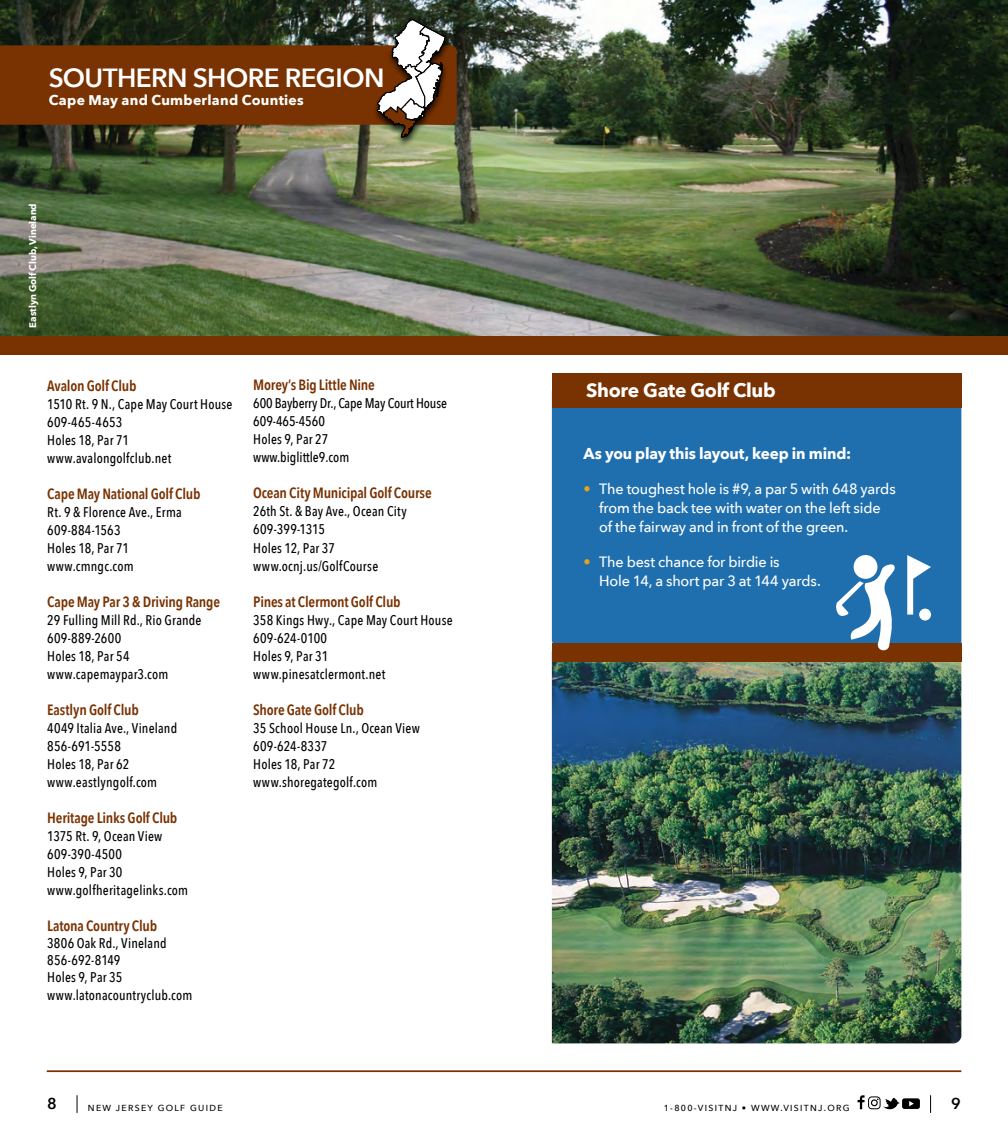
<style>
.page{position:relative;width:1008px;height:1134px;background:#fff}
.page>*{position:absolute;margin:0;border:0;box-sizing:border-box;transform-origin:0 0}
.t1{font:600 26.25px "Avenir Next";letter-spacing:-.025em;color:#fff}
.t2{font:700 19.25px "Avenir Next";letter-spacing:-.015em;color:#fff}
.t3{font:700 15.75px "Avenir Next";letter-spacing:-.01em;color:#fff}
.t4{font:600 15.75px "Avenir Next";color:#000}
.t5{font:600 14.88px "Avenir Next Condensed";letter-spacing:-.015em;color:#793202}
.t6{font:500 14.88px/19.2px "Avenir Next";letter-spacing:-.01em;color:#fff}
.t7{font:500 14px/18px "Avenir Next Condensed";letter-spacing:.015em;color:#000}
.t8{font:700 14px "Avenir Next";letter-spacing:.02em;color:#fff}
.t9{font:700 9.62px "Avenir Next";letter-spacing:-.005em;color:#fff}
.t10{font:500 8.75px "Avenir Next";letter-spacing:.15em;color:#000}
.s1{color:#e7a417}
</style>
<div class="page">
<svg style="left:930px;top:1095px;width:1px;height:18px"></svg>
<svg style="left:77px;top:1095px;width:1px;height:18px"></svg>
<div style="left:868px;top:1096px;width:13px;height:13px;border:1px solid #000;border-radius:3px"></div>
<div style="left:871px;top:1099px;width:7px;height:7px;border:1px solid #000;border-radius:50%"></div>
<svg style="left:858px;top:1095px;width:7px;height:14px"></svg>
<svg style="left:877px;top:1098px;width:23px;height:12px"></svg>
<div style="left:902px;top:1098px;width:18px;height:11px;background:#000;border-radius:2px"></div>
<svg style="left:909px;top:1101px;width:5px;height:5px"></svg>
<img style="left:552px;top:661px;width:409px;height:382px">
<img style="left:0;top:0;width:1008px;height:336px">
<div style="left:0;top:336px;width:1008px;height:19px;background:#793202"></div>
<div style="left:373px;top:18px;width:79px;height:129px;background:#000;opacity:.82"></div>
<svg style="left:0;top:19px;width:457px;height:119px;background:#6a421f"></svg>
<hr style="left:47px;top:1070px;width:914px;height:2px;background:#793202">
<div style="left:552px;top:408px;width:409px;height:235px;background:#1f6faf"></div>
<div style="left:552px;top:373px;width:409px;height:35px;background:#793202"></div>
<div style="left:552px;top:643px;width:409px;height:18px;background:#793202"></div>
<div style="left:854px;top:555px;width:23px;height:24px;background:#fff;border-radius:50%"></div>
<svg style="left:907px;top:555px;width:24px;height:60px"></svg>
<div style="left:919px;top:609px;width:12px;height:12px;background:#fff;border-radius:50%"></div>
<svg style="left:835px;top:563px;width:62px;height:87px"></svg>
<h1 class="t1" style="left:49px;top:56px;width:337px">SOUTHERN SHORE REGION</h1>
<p class="t8" style="left:49px;top:88px;width:257px">Cape May and Cumberland Counties</p>
<p class="t9" style="left:25px;top:328px;width:126px;rotate:-90deg">Eastlyn Golf Club, Vineland</p>
<p class="t5" style="left:47px;top:373px;width:91px">Avalon Golf Club</p>
<p class="t7" style="left:47px;top:395px;width:187px">1510 Rt. 9 N., Cape May Court House<br>609-465-4653<br>Holes 18, Par 71 www.avalongolfclub.net</p>
<p class="t5" style="left:47px;top:481px;width:155px">Cape May National Golf Club</p>
<p class="t7" style="left:47px;top:503px;width:136px">Rt. 9 &amp; Florence Ave., Erma<br>609-884-1563<br>Holes 18, Par 71 www.cmngc.com</p>
<p class="t5" style="left:47px;top:589px;width:174px">Cape May Par 3 &amp; Driving Range</p>
<p class="t7" style="left:47px;top:611px;width:156px">29 Fulling Mill Rd., Rio Grande<br>609-889-2600<br>Holes 18, Par 54 www.capemaypar3.com</p>
<p class="t5" style="left:47px;top:697px;width:93px">Eastlyn Golf Club</p>
<p class="t7" style="left:47px;top:719px;width:132px">4049 Italia Ave., Vineland<br>856-691-5558<br>Holes 18, Par 62 www.eastlyngolf.com</p>
<p class="t5" style="left:47px;top:805px;width:132px">Heritage Links Golf Club</p>
<p class="t7" style="left:47px;top:827px;width:142px">1375 Rt. 9, Ocean View<br>609-390-4500<br>Holes 9, Par 30 www.golfheritagelinks.com</p>
<p class="t5" style="left:47px;top:913px;width:111px">Latona Country Club</p>
<p class="t7" style="left:47px;top:935px;width:146px;line-height:17.2px">3806 Oak Rd., Vineland<br>856-692-8149<br>Holes 9, Par 35 www.latonacountryclub.com</p>
<p class="t5" style="left:253px;top:372px;width:123px">Morey’s Big Little Nine</p>
<p class="t7" style="left:253px;top:394px;width:195px">600 Bayberry Dr., Cape May Court House<br>609-465-4560<br>Holes 9, Par 27<br>www.biglittle9.com</p>
<p class="t5" style="left:253px;top:480px;width:180px">Ocean City Municipal Golf Course</p>
<p class="t7" style="left:253px;top:502px;width:155px">26th St. &amp; Bay Ave., Ocean City<br>609-399-1315<br>Holes 12, Par 37 www.ocnj.us/GolfCourse</p>
<p class="t5" style="left:253px;top:589px;width:149px">Pines at Clermont Golf Club</p>
<p class="t7" style="left:253px;top:611px;width:201px">358 Kings Hwy., Cape May Court House<br>609-624-0100<br>Holes 9, Par 31 www.pinesatclermont.net</p>
<p class="t5" style="left:253px;top:697px;width:112px">Shore Gate Golf Club</p>
<p class="t7" style="left:253px;top:719px;width:168px">35 School House Ln., Ocean View<br>609-624-8337<br>Holes 18, Par 72 www.shoregategolf.com</p>
<h2 class="t2" style="left:586px;top:374px;width:191px">Shore Gate Golf Club</h2>
<p class="t3" style="left:583px;top:439px;width:269px">As you play this layout, keep in mind:</p>
<p class="t6" style="left:599px;top:478px;width:298px;text-indent:-16px"><span class="s1">•</span> The toughest hole is #9, a par 5 with 648 yards from the back tee with water on the left side of the fairway and in front of the green.</p>
<p class="t6" style="left:599px;top:552px;width:223px;text-indent:-16px"><span class="s1">•</span> The best chance for birdie is<br>Hole 14, a short par 3 at 144 yards.</p>
<p class="t4" style="left:47px;top:1090px;width:11px">8</p>
<p class="t10" style="left:88px;top:1101px;width:136px">NEW JERSEY GOLF GUIDE</p>
<p class="t10" style="left:664px;top:1100px;width:187px">1-800-VISITNJ • WWW.VISITNJ.ORG</p>
<p class="t4" style="left:951px;top:1090px;width:11px">9</p>
</div>
